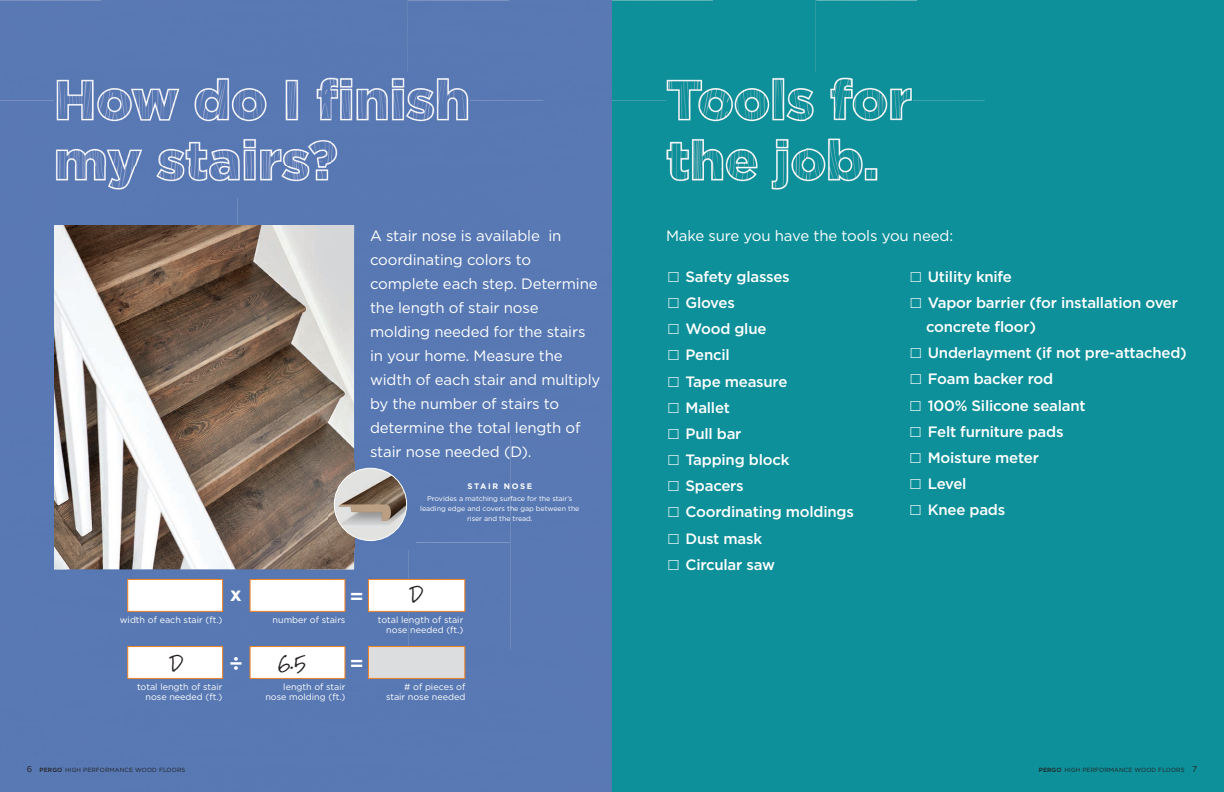
<style>
.page{position:relative;width:1224px;height:792px;background:#fff}
.page>*{position:absolute;margin:0;border:0;box-sizing:border-box;transform-origin:0 0}
.t1{font:700 22px "Helvetica Neue LT Std";color:#fff}
.t2{font:700 20.2px "Helvetica Neue LT Std";color:#fff}
.t3{font:500 15px/24px "Gotham";letter-spacing:-.015em;color:#fff}
.t4{font:15px/24px "Gotham";letter-spacing:-.01em;color:#fff}
.t5{font:13.8px "Rock Salt Pro";color:#231f20}
.t6{font:9px/10px "Gotham";color:#fff;text-align:right}
.t7{font:700 8px "Gotham";letter-spacing:.2em;color:#fff}
.t8{font:7px/10px "Gotham";letter-spacing:-.01em;color:#fff;text-align:center}
.t9{font:6px "Gotham";letter-spacing:.02em;color:#231f20}
.t10{font:500 6px "Gotham";letter-spacing:.02em;color:#231f20}
.t11{font:500 2.7px "Gotham";color:#231f20}
.s1{font-weight:400;font-size:8.5px}
.s2{font-size:8.5px}
</style>
<div class="page">
<div style="left:510px;top:436px;width:102px;height:213px;background:#5979b4"></div>
<div style="left:408px;top:436px;width:102px;height:213px;background:#5979b4"></div>
<img style="left:354px;top:436px;width:54px;height:27px">
<div style="left:0;top:436px;width:68px;height:178px;background:#5979b4"></div>
<div style="left:306px;top:550px;width:102px;height:99px;background:#5778b3"></div>
<div style="left:204px;top:569px;width:102px;height:80px;background:#5778b3"></div>
<div style="left:102px;top:569px;width:102px;height:80px;background:#5778b3"></div>
<div style="left:68px;top:569px;width:34px;height:223px;background:#5979b4"></div>
<div style="left:0;top:614px;width:68px;height:178px;background:#5979b4"></div>
<div style="left:102px;top:649px;width:510px;height:143px;background:#5878b3"></div>
<div style="left:102px;top:756px;width:136px;height:36px;background:#5778b3"></div>
<div style="left:0;top:0;width:102px;height:101px;background:#5979b4"></div>
<div style="left:102px;top:0;width:102px;height:72px;background:#5979b4"></div>
<div style="left:204px;top:0;width:204px;height:72px;background:#5778b3"></div>
<div style="left:408px;top:0;width:102px;height:101px;background:#5778b3"></div>
<div style="left:510px;top:0;width:102px;height:101px;background:#5879b3"></div>
<div style="left:0;top:101px;width:68px;height:167px;background:#5979b4"></div>
<div style="left:442px;top:101px;width:170px;height:167px;background:#5979b4"></div>
<div style="left:68px;top:198px;width:170px;height:27px;background:#5778b3"></div>
<div style="left:238px;top:198px;width:170px;height:37px;background:#5778b3"></div>
<div style="left:408px;top:198px;width:34px;height:238px;background:#5778b3"></div>
<div style="left:442px;top:201px;width:102px;height:235px;background:#5879b3"></div>
<div style="left:354px;top:235px;width:54px;height:201px;background:#5778b3"></div>
<div style="left:0;top:268px;width:54px;height:168px;background:#5979b4"></div>
<div style="left:544px;top:268px;width:68px;height:168px;background:#5979b4"></div>
<img style="left:54px;top:225px;width:300px;height:344px">
<img style="left:54px;top:72px;width:138px;height:94px">
<img style="left:192px;top:72px;width:278px;height:94px">
<img style="left:54px;top:166px;width:416px;height:32px">
<img style="left:329px;top:463px;width:87px;height:87px">
<img style="left:334px;top:468px;width:73px;height:73px;border-radius:36px">
<div style="left:334px;top:468px;width:73px;height:73px;border:1px solid #fff;border-radius:50%"></div>
<div style="left:127px;top:579px;width:96px;height:33px;background:#fff;border:1px solid #f58220"></div>
<div style="left:250px;top:579px;width:95px;height:33px;background:#fff;border:1px solid #f58220"></div>
<div style="left:250px;top:646px;width:95px;height:33px;background:#fff;border:1px solid #f58220"></div>
<div style="left:368px;top:579px;width:97px;height:33px;background:#fff;border:1px solid #f58220"></div>
<div style="left:127px;top:646px;width:96px;height:33px;background:#fff;border:1px solid #f58220"></div>
<div style="left:368px;top:646px;width:97px;height:33px;background:#dcddde;border:1px solid #f58220"></div>
<div style="left:612px;top:0;width:272px;height:436px;background:#0d909a"></div>
<div style="left:850px;top:436px;width:374px;height:356px;background:#0d909a"></div>
<div style="left:612px;top:436px;width:510px;height:321px;background:#0d909a"></div>
<div style="left:612px;top:756px;width:238px;height:36px;background:#0d909a"></div>
<div style="left:714px;top:0;width:102px;height:72px;background:#0d909a"></div>
<div style="left:816px;top:0;width:102px;height:101px;background:#0d909a"></div>
<div style="left:918px;top:0;width:306px;height:101px;background:#0d909a"></div>
<div style="left:612px;top:101px;width:68px;height:167px;background:#0d909a"></div>
<div style="left:884px;top:101px;width:340px;height:335px;background:#0d909a"></div>
<div style="left:986px;top:101px;width:204px;height:301px;background:#0d909a"></div>
<div style="left:680px;top:198px;width:102px;height:70px;background:#0d909a"></div>
<div style="left:782px;top:198px;width:102px;height:70px;background:#0d909a"></div>
<div style="left:714px;top:268px;width:102px;height:101px;background:#0d909a"></div>
<div style="left:782px;top:369px;width:34px;height:67px;background:#0d909a"></div>
<div style="left:884px;top:402px;width:306px;height:34px;background:#0d909a"></div>
<img style="left:666px;top:72px;width:246px;height:126px">
<img style="left:666px;top:166px;width:141px;height:32px">
<p class="t4" style="left:370px;top:224px;width:232px">A stair nose is available in coordinating colors to complete each step. Determine the length of stair nose molding needed for the stairs in your home. Measure the width of each stair and multiply by the number of stairs to determine the total length of stair nose needed (D).</p>
<p class="t7" style="left:468px;top:481px;width:66px">STAIR NOSE</p>
<p class="t8" style="left:420px;top:493px;width:161px">Provides a matching surface for the stair’s leading edge and covers the gap between the riser and the tread.</p>
<h2 class="t2" style="left:231px;top:582px;width:12px">x</h2>
<h1 class="t1" style="left:350px;top:580px;width:15px">=</h1>
<p class="t5" style="left:410px;top:587px;width:14px">D</p>
<p class="t6" style="left:120px;top:615px;width:104px">width of each stair (ft.)</p>
<p class="t6" style="left:273px;top:615px;width:74px">number of stairs</p>
<p class="t6" style="left:378px;top:615px;width:87px">total length of stair nose needed (ft.)</p>
<h1 class="t1" style="left:229px;top:647px;width:15px">÷</h1>
<h1 class="t1" style="left:350px;top:647px;width:15px">=</h1>
<p class="t6" style="left:137px;top:682px;width:87px">total length of stair nose needed (ft.)</p>
<p class="t6" style="left:386px;top:682px;width:81px"># of pieces of stair nose needed</p>
<p class="t5" style="left:170px;top:656px;width:14px">D</p>
<p class="t5" style="left:279px;top:656px;width:29px">6.5</p>
<p class="t6" style="left:265px;top:682px;width:82px">length of stair nose molding (ft.)</p>
<p class="t4" style="left:666px;top:224px;width:289px">Make sure you have the tools you need:</p>
<p class="t3" style="left:667px;top:265px;width:125px">□ Safety glasses</p>
<p class="t3" style="left:667px;top:291px;width:70px">□ Gloves</p>
<p class="t3" style="left:667px;top:317px;width:101px">□ Wood glue</p>
<p class="t3" style="left:667px;top:343px;width:65px">□ Pencil</p>
<p class="t3" style="left:667px;top:369px;width:122px">□ Tape measure</p>
<p class="t3" style="left:667px;top:395px;width:65px">□ Mallet</p>
<p class="t3" style="left:667px;top:421px;width:76px">□ Pull bar</p>
<p class="t3" style="left:667px;top:448px;width:124px">□ Tapping block</p>
<p class="t3" style="left:667px;top:474px;width:79px">□ Spacers</p>
<p class="t3" style="left:667px;top:500px;width:189px">□ Coordinating moldings</p>
<p class="t3" style="left:667px;top:526px;width:97px">□ Dust mask</p>
<p class="t3" style="left:667px;top:552px;width:110px">□ Circular saw</p>
<p class="t3" style="left:909px;top:265px;width:104px">□ Utility knife</p>
<p class="t3" style="left:926px;top:291px;width:253px;text-indent:-17px">□ Vapor barrier (for installation over concrete floor)</p>
<p class="t3" style="left:909px;top:341px;width:279px">□ Underlayment (if not pre-attached)</p>
<p class="t3" style="left:909px;top:367px;width:146px">□ Foam backer rod</p>
<p class="t3" style="left:909px;top:393px;width:178px">□ 100% Silicone sealant</p>
<p class="t3" style="left:909px;top:419px;width:156px">□ Felt furniture pads</p>
<p class="t3" style="left:909px;top:445px;width:131px">□ Moisture meter</p>
<p class="t3" style="left:909px;top:472px;width:59px">□ Level</p>
<p class="t3" style="left:909px;top:498px;width:98px">□ Knee pads</p>
<p class="t10" style="left:27px;top:766px;width:37px"><span class="s1">6</span> PERGO</p>
<p class="t9" style="left:1065px;top:766px;width:134px">HIGH PERFORMANCE WOOD FLOORS <span class="s2">7</span></p>
<p class="t11" style="left:62px;top:766px;width:3px">®</p>
<p class="t9" style="left:65px;top:766px;width:122px">HIGH PERFORMANCE WOOD FLOORS</p>
<p class="t10" style="left:1039px;top:766px;width:24px">PERGO</p>
<p class="t11" style="left:1062px;top:766px;width:3px">®</p>
</div>
